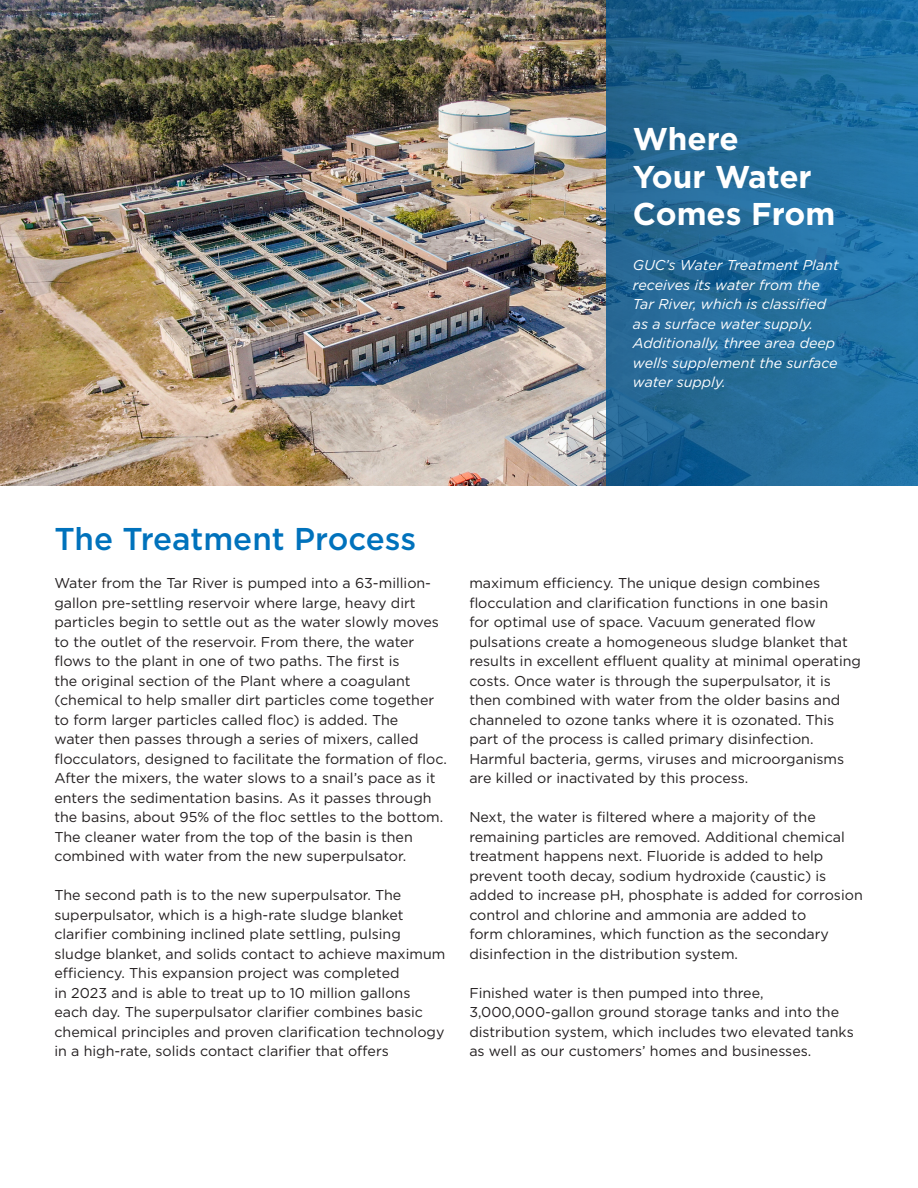
<style>
.page{position:relative;width:918px;height:1188px;background:#fff}
.page>*{position:absolute;margin:0;border:0;box-sizing:border-box;transform-origin:0 0}
.t1{font:700 31.5px/37.5px "Gotham";color:#fff}
.t2{font:500 31.5px "Gotham";color:#0072bc}
.t3{font:14.25px/19.5px "Gotham";color:#231f20}
.t4{font:italic 14.25px/19.5px "Gotham";color:#fff}
</style>
<div class="page">
<img style="left:0;top:0;width:607px;height:486px">
<svg style="left:607px;top:0;width:311px;height:486px;background:#216b9b"></svg>
<p class="t1" style="left:633px;top:120px;width:204px">Where<br>Your Water<br>Comes From</p>
<p class="t4" style="left:633px;top:255px;width:207px">GUC’s Water Treatment Plant receives its water from the<br>Tar River, which is classified as a surface water supply.<br>Additionally, three area deep wells supplement the surface water supply.</p>
<p class="t2" style="left:54px;top:519px;width:363px">The Treatment Process</p>
<p class="t3" style="left:54px;top:573px;width:394px">Water from the Tar River is pumped into a 63-million&shy;gallon pre-settling reservoir where large, heavy dirt particles begin to settle out as the water slowly moves to the outlet of the reservoir. From there, the water flows to the plant in one of two paths. The first is<br>the original section of the Plant where a coagulant (chemical to help smaller dirt particles come together to form larger particles called floc) is added. The<br>water then passes through a series of mixers, called flocculators, designed to facilitate the formation of floc.<br>After the mixers, the water slows to a snail’s pace as it enters the sedimentation basins. As it passes through the basins, about 95% of the floc settles to the bottom.<br>The cleaner water from the top of the basin is then combined with water from the new superpulsator.</p>
<p class="t3" style="left:54px;top:885px;width:392px">The second path is to the new superpulsator. The superpulsator, which is a high-rate sludge blanket clarifier combining inclined plate settling, pulsing sludge blanket, and solids contact to achieve maximum efficiency. This expansion project was completed<br>in 2023 and is able to treat up to 10 million gallons each day. The superpulsator clarifier combines basic chemical principles and proven clarification technology in a high-rate, solids contact clarifier that offers</p>
<p class="t3" style="left:469px;top:573px;width:393px">maximum efficiency. The unique design combines flocculation and clarification functions in one basin<br>for optimal use of space. Vacuum generated flow pulsations create a homogeneous sludge blanket that results in excellent effluent quality at minimal operating costs. Once water is through the superpulsator, it is then combined with water from the older basins and channeled to ozone tanks where it is ozonated. This part of the process is called primary disinfection.<br>Harmful bacteria, germs, viruses and microorganisms are killed or inactivated by this process.</p>
<p class="t3" style="left:469px;top:807px;width:395px">Next, the water is filtered where a majority of the remaining particles are removed. Additional chemical treatment happens next. Fluoride is added to help prevent tooth decay, sodium hydroxide (caustic) is added to increase pH, phosphate is added for corrosion control and chlorine and ammonia are added to<br>form chloramines, which function as the secondary disinfection in the distribution system.</p>
<p class="t3" style="left:469px;top:983px;width:386px">Finished water is then pumped into three, 3,000,000-gallon ground storage tanks and into the distribution system, which includes two elevated tanks as well as our customers’ homes and businesses.</p>
</div>
